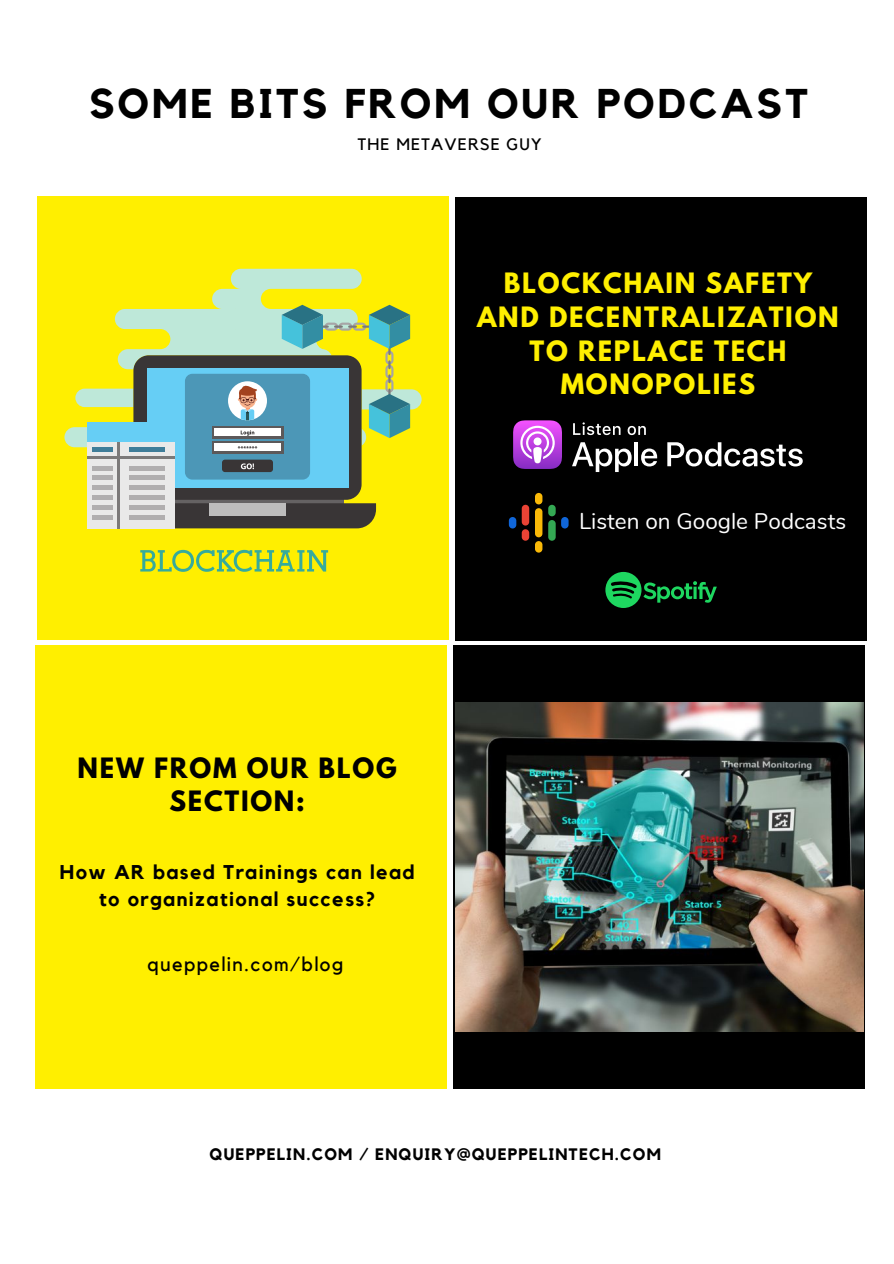
<style>
.page{position:relative;width:894px;height:1264px;background:#fff}
.page>*{position:absolute;margin:0;border:0;box-sizing:border-box;transform-origin:0 0}
.t1{font:700 41.4px "Kollektif";letter-spacing:.07em;color:#000}
.t2{font:700 24.9px/33.8px "League Spartan";letter-spacing:.07em;color:#ffef00;text-align:center}
.t3{font:700 24.9px/33.8px "League Spartan";letter-spacing:.07em;color:#000;text-align:center}
.t4{font:22.5px "Nunito";color:#fff}
.t5{font:700 19.8px/27px "Kollektif";letter-spacing:.07em;color:#000;text-align:center}
.t6{font:19.8px "Kollektif";letter-spacing:.07em;color:#000}
.t7{font:700 16.5px "Kollektif";letter-spacing:.07em;color:#000}
.t8{font:16.5px "Kollektif";letter-spacing:.07em;color:#000}
</style>
<div class="page">
<div style="left:37px;top:196px;width:411px;height:443px;background:#ffef00"></div>
<div style="left:455px;top:197px;width:411px;height:443px;background:#000"></div>
<div style="left:453px;top:645px;width:411px;height:444px;background:#000"></div>
<div style="left:36px;top:644px;width:411px;height:444px;background:#ffef00"></div>
<svg style="left:64px;top:269px;width:357px;height:178px"></svg>
<div style="left:151px;top:494px;width:193px;height:13px;background:#656263"></div>
<div style="left:133px;top:355px;width:228px;height:145px;background:#393536;border-radius:15px"></div>
<div style="left:147px;top:368px;width:201px;height:119px;background:#66cef5"></div>
<svg style="left:175px;top:503px;width:201px;height:25px;background:#3f3b38"></svg>
<div style="left:209px;top:503px;width:76px;height:12px;background:#bdbcbc"></div>
<div style="left:185px;top:374px;width:125px;height:105px;background:#4c97b7;border-radius:7px"></div>
<div style="left:228px;top:381px;width:39px;height:39px;background:#fff;border-radius:50%"></div>
<svg style="left:238px;top:385px;width:19px;height:35px"></svg>
<div style="left:211px;top:426px;width:72px;height:12px;background:#5c595a"></div>
<div style="left:214px;top:428px;width:66px;height:8px;background:#fff"></div>
<svg style="left:241px;top:430px;width:13px;height:5px"></svg>
<div style="left:211px;top:441px;width:72px;height:12px;background:#5c595a"></div>
<div style="left:214px;top:443px;width:66px;height:8px;background:#fff"></div>
<svg style="left:238px;top:446px;width:19px;height:2px"></svg>
<div style="left:222px;top:459px;width:51px;height:13px;background:#393536;border-radius:3px"></div>
<svg style="left:241px;top:463px;width:13px;height:6px"></svg>
<svg style="left:282px;top:305px;width:128px;height:133px"></svg>
<div style="left:88px;top:422px;width:87px;height:106px;background:#e9e9e9"></div>
<hr style="left:118px;top:441px;width:2px;height:88px;background:#7b7979">
<hr style="left:88px;top:456px;width:87px;height:2px;background:#7b7979">
<div style="left:88px;top:422px;width:87px;height:20px;background:#66cef5"></div>
<hr style="left:92px;top:447px;width:20px;height:4px;background:#3f7d99">
<hr style="left:129px;top:447px;width:35px;height:4px;background:#3f7d99">
<hr style="left:92px;top:466px;width:20px;height:4px;background:#b0aeaf">
<hr style="left:129px;top:466px;width:35px;height:4px;background:#b0aeaf">
<div style="left:92px;top:475px;width:20px;height:5px;background:#b0aeaf"></div>
<div style="left:129px;top:475px;width:35px;height:5px;background:#b0aeaf"></div>
<div style="left:92px;top:485px;width:20px;height:5px;background:#b0aeaf"></div>
<div style="left:129px;top:485px;width:35px;height:5px;background:#b0aeaf"></div>
<div style="left:92px;top:495px;width:20px;height:5px;background:#b0aeaf"></div>
<div style="left:129px;top:495px;width:35px;height:5px;background:#b0aeaf"></div>
<div style="left:92px;top:505px;width:20px;height:5px;background:#b0aeaf"></div>
<div style="left:129px;top:505px;width:35px;height:5px;background:#b0aeaf"></div>
<hr style="left:92px;top:515px;width:20px;height:4px;background:#b0aeaf">
<hr style="left:129px;top:515px;width:35px;height:4px;background:#b0aeaf">
<svg style="left:140px;top:550px;width:188px;height:22px"></svg>
<svg style="left:573px;top:422px;width:47px;height:13px"></svg>
<svg style="left:627px;top:426px;width:18px;height:9px"></svg>
<svg style="left:572px;top:442px;width:59px;height:30px"></svg>
<hr style="left:634px;top:442px;width:4px;height:24px;background:#fff">
<svg style="left:641px;top:448px;width:16px;height:18px"></svg>
<svg style="left:667px;top:442px;width:135px;height:24px"></svg>
<svg style="left:513px;top:420px;width:49px;height:49px;background:#bf61da"></svg>
<svg style="left:535px;top:541px;width:7px;height:11px"></svg>
<div style="left:535px;top:508px;width:7px;height:29px;background:#fab908;border-radius:4px"></div>
<div style="left:548px;top:520px;width:7px;height:20px;background:#34a853;border-radius:4px"></div>
<div style="left:521px;top:529px;width:8px;height:11px;background:#ea4335;border-radius:4px"></div>
<div style="left:535px;top:493px;width:7px;height:11px;background:#fab908;border-radius:4px"></div>
<div style="left:521px;top:505px;width:8px;height:20px;background:#ea4335;border-radius:4px"></div>
<div style="left:548px;top:505px;width:7px;height:11px;background:#34a853;border-radius:4px"></div>
<div style="left:561px;top:517px;width:7px;height:11px;background:#1066d9;border-radius:4px"></div>
<div style="left:508px;top:517px;width:8px;height:11px;background:#1066d9;border-radius:4px"></div>
<svg style="left:605px;top:572px;width:111px;height:36px"></svg>
<img style="left:455px;top:702px;width:408px;height:329px">
<p class="t1" style="left:89px;top:84px;width:720px">SOME BITS FROM OUR PODCAST</p>
<p class="t8" style="left:357px;top:137px;width:185px">THE METAVERSE GUY</p>
<p class="t2" style="left:477px;top:269px;width:363px">BLOCKCHAIN SAFETY<br>AND DECENTRALIZATION<br>TO REPLACE TECH<br>MONOPOLIES</p>
<p class="t3" style="left:78px;top:753px;width:320px">NEW FROM OUR BLOG<br>SECTION:</p>
<p class="t5" style="left:60px;top:859px;width:356px">How AR based Trainings can lead to organizational success?</p>
<p class="t6" style="left:147px;top:954px;width:197px">queppelin.com/blog</p>
<p class="t4" style="left:579px;top:506px;width:268px">Listen on Google Podcasts</p>
<p class="t7" style="left:209px;top:1146px;width:452px">QUEPPELIN.COM / ENQUIRY@QUEPPELINTECH.COM</p>
</div>
